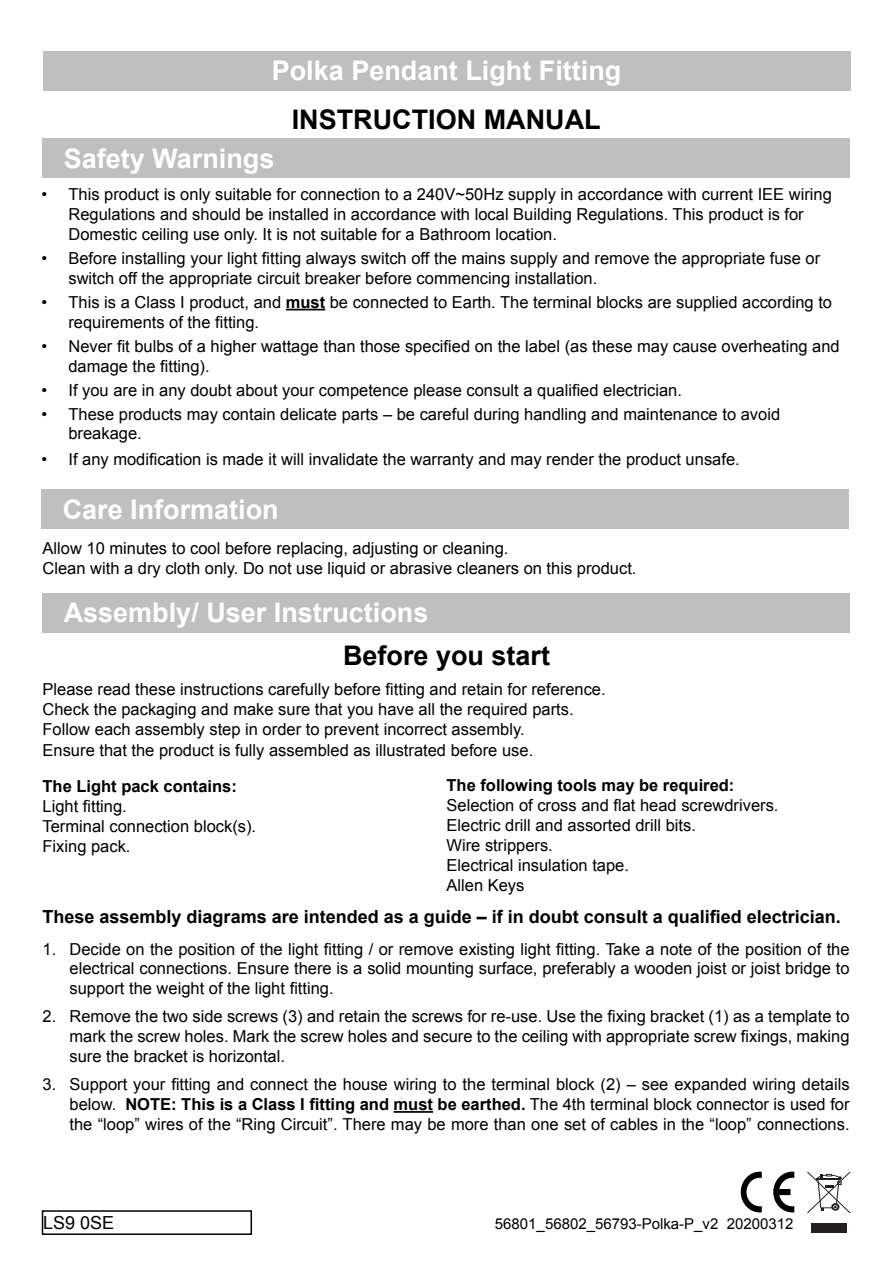
<style>
.page{position:relative;width:893px;height:1263px;background:#fff}
.page>*{position:absolute;margin:0;border:0;box-sizing:border-box;transform-origin:0 0}
.t1{font:700 27px "Arial";color:#fff}
.t2{font:700 27px "Arial";color:#000}
.t3{font:700 18px "Arial";color:#000}
.t4{font:18px "Arial";color:#000}
.t5{font:16.5px/19.8px "Arial";color:#000}
.t6{font:700 16.5px "Arial";color:#000}
.t7{font:15px "Arial";color:#000}
.s1{font-weight:700}
</style>
<div class="page">
<div style="left:43px;top:51px;width:807px;height:39px;background:#bfbfbf"></div>
<div style="left:43px;top:139px;width:807px;height:39px;background:#bfbfbf"></div>
<hr style="left:286px;top:309px;width:39px;height:1px;background:#000">
<svg style="left:741px;top:1171px;width:21px;height:41px"></svg>
<svg style="left:773px;top:1171px;width:21px;height:41px"></svg>
<svg style="left:807px;top:1171px;width:43px;height:42px"></svg>
<div style="left:811px;top:1223px;width:36px;height:9px;background:#221f20"></div>
<div style="left:42px;top:1210px;width:210px;height:25px;border:2px solid #000"></div>
<div style="left:43px;top:593px;width:807px;height:39px;background:#bfbfbf"></div>
<div style="left:41px;top:490px;width:808px;height:39px;background:#bfbfbf"></div>
<hr style="left:394px;top:1111px;width:39px;height:2px;background:#000">
<h1 class="t1" style="left:272px;top:53px;width:351px">Polka Pendant Light Fitting</h1>
<h1 class="t1" style="left:64px;top:140px;width:212px">Safety Warnings</h1>
<h1 class="t2" style="left:292px;top:101px;width:310px">INSTRUCTION MANUAL</h1>
<p class="t5" style="left:68px;top:185px;width:765px;text-indent:-27px">• This product is only suitable for connection to a 240V~50Hz supply in accordance with current IEE wiring<br>Regulations and should be installed in accordance with local Building Regulations. This product is for<br>Domestic ceiling use only. It is not suitable for a Bathroom location.</p>
<p class="t5" style="left:68px;top:248px;width:753px;text-indent:-27px">• Before installing your light fitting always switch off the mains supply and remove the appropriate fuse or switch off the appropriate circuit breaker before commencing installation.</p>
<p class="t5" style="left:68px;top:292px;width:765px;text-indent:-27px">• This is a Class I product, and <span class="s1">must</span> be connected to Earth. The terminal blocks are supplied according to requirements of the fitting.</p>
<p class="t5" style="left:68px;top:336px;width:773px;text-indent:-27px">• Never fit bulbs of a higher wattage than those specified on the label (as these may cause overheating and damage the fitting).</p>
<p class="t5" style="left:41px;top:380px;width:642px">• If you are in any doubt about your competence please consult a qualified electrician.</p>
<p class="t5" style="left:68px;top:404px;width:713px;text-indent:-27px">• These products may contain delicate parts – be careful during handling and maintenance to avoid breakage.</p>
<p class="t5" style="left:41px;top:450px;width:700px">• If any modification is made it will invalidate the warranty and may render the product unsafe.</p>
<h1 class="t1" style="left:63px;top:491px;width:218px">Care Information</h1>
<p class="t5" style="left:43px;top:539px;width:595px">Allow 10 minutes to cool before replacing, adjusting or cleaning.<br>Clean with a dry cloth only. Do not use liquid or abrasive cleaners on this product.</p>
<h1 class="t1" style="left:64px;top:595px;width:366px">Assembly/ User Instructions</h1>
<h1 class="t2" style="left:343px;top:637px;width:209px">Before you start</h1>
<p class="t5" style="left:43px;top:680px;width:565px">Please read these instructions carefully before fitting and retain for reference.<br>Check the packaging and make sure that you have all the required parts.<br>Follow each assembly step in order to prevent incorrect assembly.</p>
<p class="t5" style="left:43px;top:741px;width:492px">Ensure that the product is fully assembled as illustrated before use.</p>
<p class="t6" style="left:43px;top:775px;width:196px">The Light pack contains:</p>
<p class="t5" style="left:43px;top:796px;width:215px">Light fitting.<br>Terminal connection block(s).<br>Fixing pack.</p>
<p class="t6" style="left:446px;top:775px;width:289px">The following tools may be required:</p>
<p class="t5" style="left:446px;top:796px;width:333px">Selection of cross and flat head screwdrivers.<br>Electric drill and assorted drill bits.<br>Wire strippers.<br>Electrical insulation tape.<br>Allen Keys</p>
<p class="t3" style="left:43px;top:905px;width:800px">These assembly diagrams are intended as a guide – if in doubt consult a qualified electrician.</p>
<p class="t5" style="left:70px;top:939px;width:782px;text-align:justify;text-indent:-27px">1. Decide on the position of the light fitting / or remove existing light fitting. Take a note of the position of the electrical connections. Ensure there is a solid mounting surface, preferably a wooden joist or joist bridge to support the weight of the light fitting.</p>
<p class="t5" style="left:70px;top:1007px;width:782px;text-align:justify;text-indent:-27px">2. Remove the two side screws (3) and retain the screws for re-use. Use the fixing bracket (1) as a template to mark the screw holes. Mark the screw holes and secure to the ceiling with appropriate screw fixings, making sure the bracket is horizontal.</p>
<p class="t5" style="left:70px;top:1075px;width:782px;text-align:justify;text-indent:-27px">3. Support your fitting and connect the house wiring to the terminal block (2) – see expanded wiring details below. <span class="s1">NOTE: This is a Class I fitting and must be earthed.</span> The 4th terminal block connector is used for the “loop” wires of the “Ring Circuit”. There may be more than one set of cables in the “loop” connections.</p>
<p class="t4" style="left:43px;top:1211px;width:73px">LS9 0SE</p>
<p class="t7" style="left:495px;top:1214px;width:300px">56801_56802_56793-Polka-P_v2 20200312</p>
</div>
